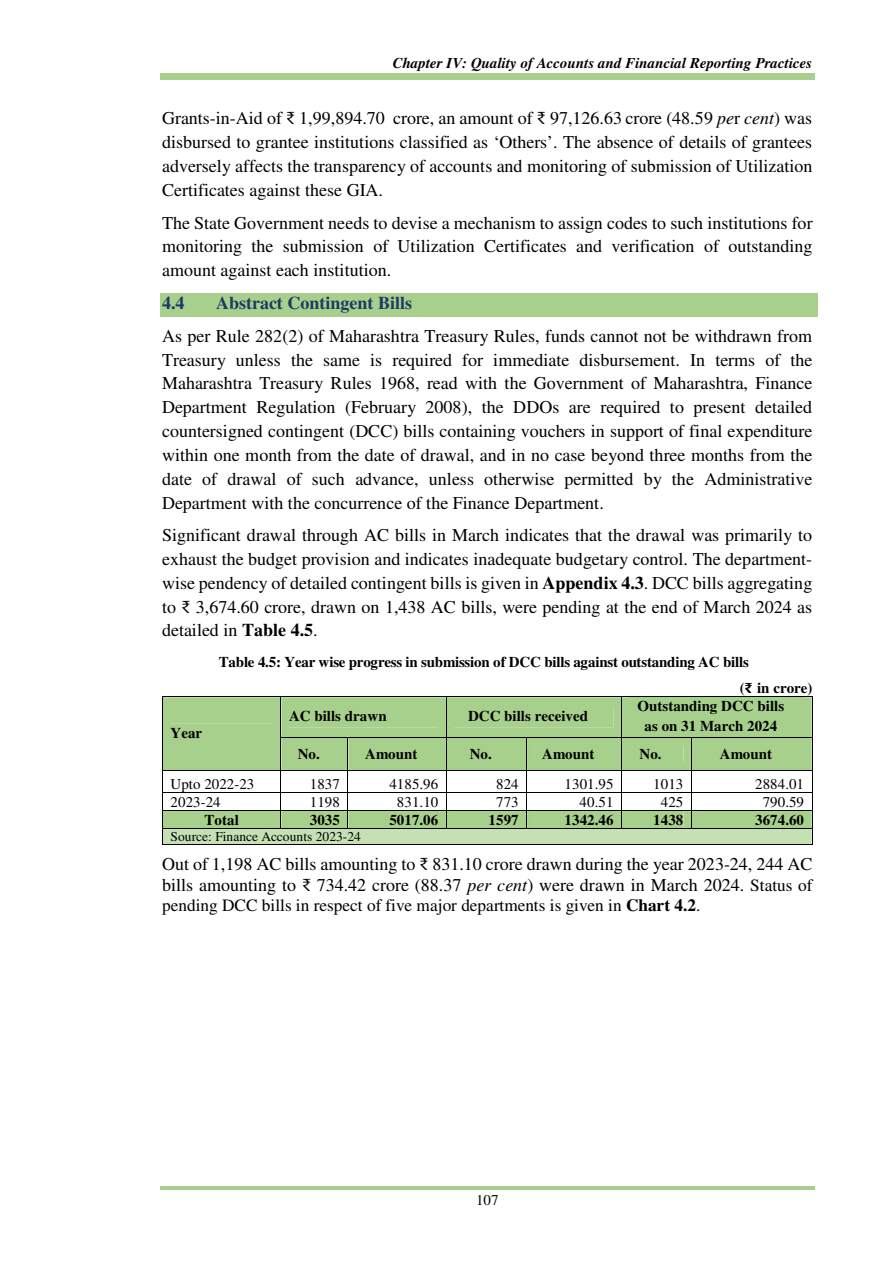
<style>
.page{position:relative;width:893px;height:1263px;background:#fff}
.page>*{position:absolute;margin:0;border:0;box-sizing:border-box;transform-origin:0 0}
.t1{font:18px/23.9px "Times";color:#000;text-align:justify}
.t2{font:700 18px "Times";color:#1f3864}
.t3{font:17.25px "Times";color:#000}
.t4{font:700 15px/26.2px "Times";color:#000}
.t5{font:15px "Times";letter-spacing:.005em;color:#000}
.t6{font:italic 700 15px "Times";color:#000}
.t7{font:13.5px "Times";color:#000}
.s1{font-family:"Times New Roman"}
.s2{font-style:italic}
.s3{font-weight:700}
.s4{font-size:17.25px}
</style>
<div class="page">
<hr style="left:160px;top:78px;width:654px;height:2px;background:#a8d08d">
<hr style="left:160px;top:73px;width:654px;height:4px;background:#a8d08d">
<hr style="left:160px;top:1187px;width:654px;height:3px;background:#a8d08d">
<div style="left:160px;top:293px;width:657px;height:23px;background:#a8d08d"></div>
<svg style="left:162px;top:697px;width:650px;height:148px"></svg>
<p class="t6" style="left:393px;top:58px;width:421px">Chapter IV: Quality of Accounts and Financial Reporting Practices</p>
<p class="t1" style="left:162px;top:108px;width:652px">Grants-in-Aid of <span class="s1">₹</span> 1,99,894.70 crore, an amount of <span class="s1">₹</span> 97,126.63 crore (48.59 <span class="s2">pe</span>r <span class="s2">cent</span>) was disbursed to grantee institutions classified as ‘Others’. The absence of details of grantees adversely affects the transparency of accounts and monitoring of submission of Utilization Certificates against these GIA.</p>
<p class="t1" style="left:162px;top:213px;width:652px">The State Government needs to devise a mechanism to assign codes to such institutions for monitoring the submission of Utilization Certificates and verification of outstanding amount against each institution.</p>
<p class="t2" style="left:162px;top:296px;width:24px">4.4</p>
<p class="t2" style="left:216px;top:296px;width:197px">Abstract Contingent Bills</p>
<p class="t1" style="left:162px;top:326px;width:652px">As per Rule 282(2) of Maharashtra Treasury Rules, funds cannot not be withdrawn from Treasury unless the same is required for immediate disbursement. In terms of the Maharashtra Treasury Rules 1968, read with the Government of Maharashtra, Finance Department Regulation (February 2008), the DDOs are required to present detailed countersigned contingent (DCC) bills containing vouchers in support of final expenditure within one month from the date of drawal, and in no case beyond three months from the date of drawal of such advance, unless otherwise permitted by the Administrative Department with the concurrence of the Finance Department.</p>
<p class="t1" style="left:162px;top:525px;width:651px">Significant drawal through AC bills in March indicates that the drawal was primarily to exhaust the budget provision and indicates inadequate budgetary control. The department&shy;wise pendency of detailed contingent bills is given in <span class="s3">Appendix 4.3</span>. DCC bills aggregating to <span class="s1">₹</span> 3,674.60 crore, drawn on 1,438 AC bills, were pending at the end of March 2024 as detailed in <span class="s3">Table 4.5</span>.</p>
<p class="t4" style="left:739px;top:650px;width:74px;text-indent:-521px">Table 4.5: Year wise progress in submission of DCC bills against outstanding AC bills<br>(<span class="s1">₹</span> in crore)</p>
<p class="t4" style="left:170px;top:721px;width:33px">Year</p>
<p class="t4" style="left:289px;top:704px;width:99px">AC bills drawn</p>
<p class="t4" style="left:468px;top:704px;width:121px">DCC bills received</p>
<p class="t4" style="left:637px;top:697px;width:148px;line-height:20px;text-align:center">Outstanding DCC bills as on 31 March 2024</p>
<p class="t4" style="left:298px;top:742px;width:24px">No.</p>
<p class="t4" style="left:365px;top:742px;width:54px">Amount</p>
<p class="t4" style="left:469px;top:742px;width:24px">No.</p>
<p class="t4" style="left:542px;top:742px;width:54px">Amount</p>
<p class="t4" style="left:639px;top:742px;width:24px">No.</p>
<p class="t4" style="left:719px;top:742px;width:54px">Amount</p>
<p class="t5" style="left:170px;top:778px;width:85px">Upto 2022-23</p>
<p class="t5" style="left:310px;top:778px;width:32px">1837</p>
<p class="t5" style="left:389px;top:778px;width:50px">4185.96</p>
<p class="t5" style="left:496px;top:778px;width:24px">824</p>
<p class="t5" style="left:564px;top:778px;width:50px">1301.95</p>
<p class="t5" style="left:653px;top:778px;width:32px">1013</p>
<p class="t5" style="left:755px;top:778px;width:50px">2884.01</p>
<p class="t5" style="left:170px;top:796px;width:52px">2023-24</p>
<p class="t5" style="left:310px;top:796px;width:32px">1198</p>
<p class="t5" style="left:397px;top:796px;width:43px">831.10</p>
<p class="t5" style="left:496px;top:796px;width:24px">773</p>
<p class="t5" style="left:579px;top:796px;width:35px">40.51</p>
<p class="t5" style="left:660px;top:796px;width:24px">425</p>
<p class="t5" style="left:762px;top:796px;width:43px">790.59</p>
<p class="t4" style="left:204px;top:808px;width:36px">Total</p>
<p class="t4" style="left:310px;top:808px;width:32px">3035</p>
<p class="t4" style="left:389px;top:808px;width:50px">5017.06</p>
<p class="t4" style="left:488px;top:808px;width:32px">1597</p>
<p class="t4" style="left:564px;top:808px;width:50px">1342.46</p>
<p class="t4" style="left:653px;top:808px;width:32px">1438</p>
<p class="t4" style="left:755px;top:808px;width:50px">3674.60</p>
<p class="t7" style="left:170px;top:832px;width:192px">Source: Finance Accounts 2023-24</p>
<p class="t1" style="left:162px;top:856px;width:652px;line-height:20.7px">Out of 1,198 AC bills amounting to <span class="s1">₹</span> 831.10 crore drawn during the year 2023-24, 244 AC bills amounting to <span class="s1">₹</span> 734.42 crore (88.37 <span class="s2">per cent</span>) were drawn in March 2024. <span class="s4">Status of</span></p>
<p class="t3" style="left:162px;top:899px;width:540px">pending DCC bills in respect of five major departments is given in <span class="s3">Chart 4.2</span>.</p>
<p class="t5" style="left:476px;top:1195px;width:24px">107</p>
</div>
